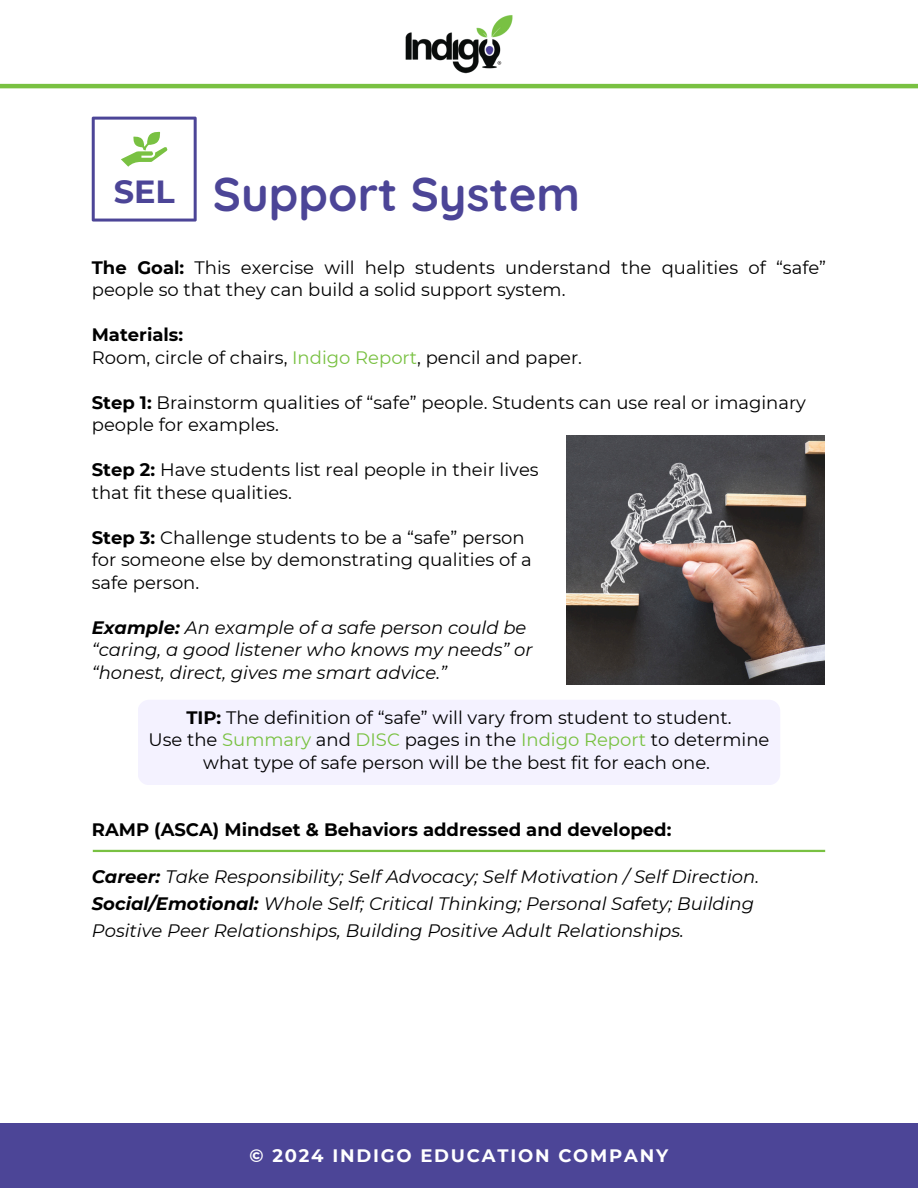
<style>
.page{position:relative;width:918px;height:1188px;background:#fff}
.page>*{position:absolute;margin:0;border:0;box-sizing:border-box;transform-origin:0 0}
.t1{font:700 47.25px "Quicksand";color:#4c4597}
.t2{font:700 31.95px "Montserrat";color:#4c4597}
.t3{font:18px/22.5px "Montserrat";color:#000}
.t4{font:italic 18px/27px "Montserrat";color:#000}
.t5{font:700 18px "Montserrat";color:#000}
.t6{font:700 18px "Montserrat";letter-spacing:.1em;color:#fff}
.s1{font-weight:700}
.s2{color:#79c142}
</style>
<div class="page">
<hr style="left:0;top:84px;width:918px;height:4px;background:#79c142">
<svg style="left:92px;top:117px;width:105px;height:105px"></svg>
<div style="left:138px;top:700px;width:642px;height:85px;background:#f4f2ff;border-radius:11px"></div>
<hr style="left:93px;top:850px;width:732px;height:2px;background:#79c142">
<img style="left:399px;top:15px;width:120px;height:69px">
<img style="left:566px;top:435px;width:259px;height:250px">
<div style="left:0;top:1124px;width:918px;height:64px;background:#4c4597"></div>
<p class="t2" style="left:114px;top:172px;width:63px">SEL</p>
<p class="t1" style="left:213px;top:163px;width:369px">Support System</p>
<p class="t3" style="left:92px;top:256px;width:736px"><span class="s1">The Goal:</span> This exercise will help students understand the qualities of “safe” people so that they can build a solid support system.</p>
<p class="t5" style="left:92px;top:324px;width:93px">Materials:</p>
<h2 class="t3" style="left:92px;top:346px;width:492px">Room, circle of chairs, <span class="s2">Indigo Report</span>, pencil and paper.</h2>
<h1 class="t3" style="left:92px;top:391px;width:716px"><span class="s1">Step 1:</span> Brainstorm qualities of “safe” people. Students can use real or imaginary</h1>
<p class="t3" style="left:92px;top:413px;width:189px">people for examples.</p>
<p class="t3" style="left:92px;top:458px;width:448px"><span class="s1">Step 2:</span> Have students list real people in their lives</p>
<p class="t3" style="left:92px;top:481px;width:202px">that fit these qualities.</p>
<p class="t3" style="left:92px;top:526px;width:434px"><span class="s1">Step 3:</span> Challenge students to be a “safe” person</p>
<p class="t3" style="left:92px;top:548px;width:442px">for someone else by demonstrating qualities of a</p>
<p class="t3" style="left:92px;top:571px;width:109px">safe person.</p>
<p class="t4" style="left:92px;top:614px;width:436px"><span class="s1">Example:</span> An example of a safe person could be</p>
<p class="t4" style="left:92px;top:636px;width:442px">“caring, a good listener who knows my needs” or</p>
<p class="t4" style="left:92px;top:659px;width:357px">“honest, direct, gives me smart advice.”</p>
<p class="t3" style="left:186px;top:706px;width:547px"><span class="s1">TIP:</span> The definition of “safe” will vary from student to student.</p>
<p class="t3" style="left:148px;top:728px;width:623px">Use the <span class="s2">Summary</span> and <span class="s2">DISC</span> pages in the <span class="s2">Indigo Report</span> to determine</p>
<p class="t3" style="left:203px;top:751px;width:508px">what type of safe person will be the best fit for each one.</p>
<p class="t5" style="left:92px;top:819px;width:581px">RAMP (ASCA) Mindset &amp; Behaviors addressed and developed:</p>
<p class="t4" style="left:92px;top:863px;width:669px"><span class="s1">Career:</span> Take Responsibility; Self Advocacy; Self Motivation / Self Direction.</p>
<p class="t4" style="left:92px;top:890px;width:664px"><span class="s1">Social/Emotional:</span> Whole Self; Critical Thinking; Personal Safety; Building<br>Positive Peer Relationships, Building Positive Adult Relationships.</p>
<h4 class="t6" style="left:250px;top:1145px;width:420px">© 2024 INDIGO EDUCATION COMPANY</h4>
</div>
